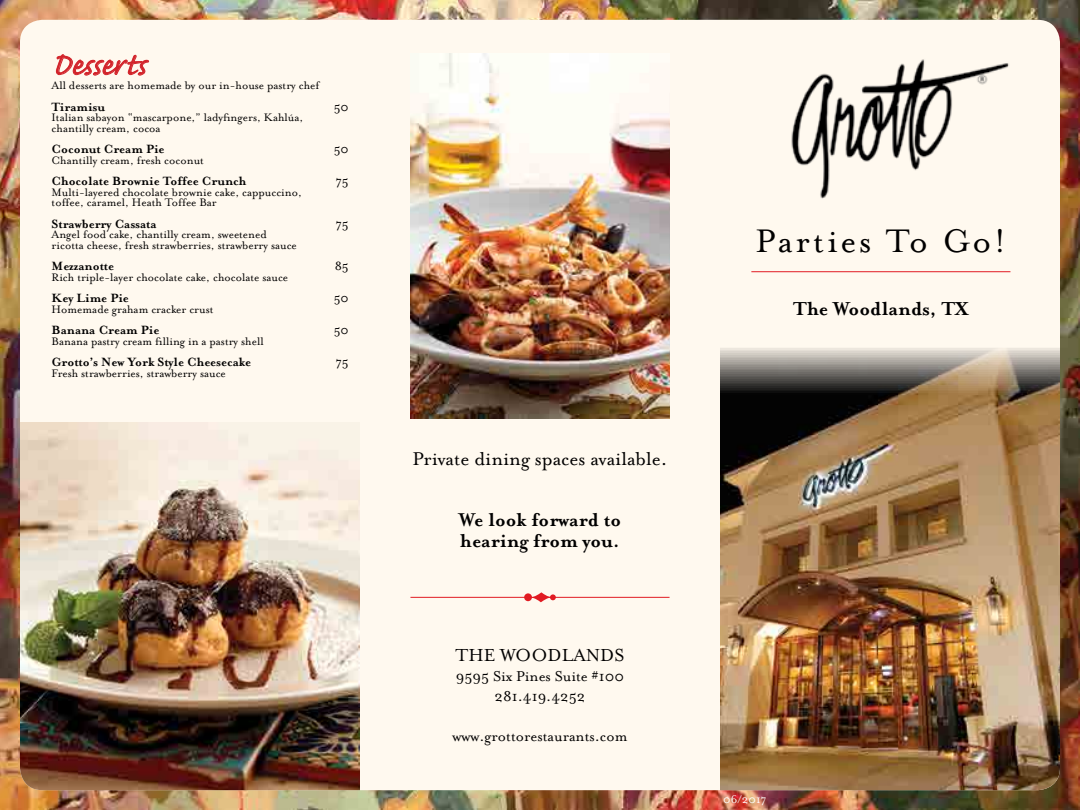
<style>
.page{position:relative;width:1080px;height:810px;background:#fff}
.page>*{position:absolute;margin:0;border:0;box-sizing:border-box;transform-origin:0 0}
.t1{font:40px "Caflisch Script";letter-spacing:-.01em;color:#d2232a}
.t2{font:37.5px "Mrs Eaves Roman";letter-spacing:.075em;color:#000}
.t3{font:700 21.5px "Mrs Eaves";color:#000}
.t4{font:700 21.25px/21.4px "Mrs Eaves";color:#000}
.t5{font:21.25px "Mrs Eaves Roman";color:#000}
.t6{font:20px "Mrs Eaves Roman";color:#000}
.t7{font:16.38px/20px "Mrs Eaves Roman";color:#000;text-align:center}
.t8{font:700 13.75px "Mrs Eaves";color:#000}
.t9{font:13.75px "Mrs Eaves Roman";color:#000}
.t10{font:12.75px "Mrs Eaves Roman";color:#fff}
.t11{font:12.5px/10.6px "Mrs Eaves Roman";color:#000}
</style>
<div class="page">
<img style="left:0;top:0;width:1080px;height:810px">
<div style="left:20px;top:20px;width:1040px;height:770px;background:#fff9ef;border-radius:22px"></div>
<img style="left:720px;top:348px;width:340px;height:442px">
<hr style="left:751px;top:271px;width:259px;height:1px;background:#e11b22">
<div style="left:524px;top:593px;width:8px;height:8px;background:#e11b22;border-radius:50%"></div>
<svg style="left:532px;top:592px;width:24px;height:10px"></svg>
<hr style="left:410px;top:597px;width:260px;height:1px;background:#e11b22">
<img style="left:410px;top:54px;width:260px;height:364px">
<svg style="left:56px;top:54px;width:93px;height:22px"></svg>
<img style="left:20px;top:422px;width:340px;height:368px">
<img style="left:791px;top:59px;width:218px;height:140px">
<h1 class="t1" style="left:52px;top:44px;width:96px">Desserts</h1>
<p class="t11" style="left:52px;top:80px;width:269px">All desserts are homemade by our in-house pastry chef</p>
<p class="t8" style="left:52px;top:99px;width:55px">Tiramisu</p>
<p class="t9" style="left:334px;top:99px;width:16px">50</p>
<p class="t11" style="left:52px;top:112px;width:253px">Italian sabayon “mascarpone,” ladyfingers, Kahlúa, chantilly cream, cocoa</p>
<p class="t8" style="left:52px;top:141px;width:114px">Coconut Cream Pie</p>
<p class="t9" style="left:334px;top:142px;width:16px">50</p>
<p class="t11" style="left:52px;top:155px;width:154px">Chantilly cream, fresh coconut</p>
<p class="t8" style="left:52px;top:173px;width:196px">Chocolate Brownie Toffee Crunch</p>
<p class="t9" style="left:336px;top:174px;width:15px">75</p>
<p class="t11" style="left:52px;top:187px;width:252px">Multi-layered chocolate brownie cake, cappuccino, toffee, caramel, Heath Toffee Bar</p>
<p class="t8" style="left:52px;top:216px;width:106px">Strawberry Cassata</p>
<p class="t9" style="left:336px;top:216px;width:15px">75</p>
<p class="t11" style="left:52px;top:230px;width:247px">Angel food cake, chantilly cream, sweetened ricotta cheese, fresh strawberries, strawberry sauce</p>
<p class="t8" style="left:52px;top:258px;width:64px">Mezzanotte</p>
<p class="t9" style="left:335px;top:259px;width:16px">85</p>
<p class="t11" style="left:52px;top:272px;width:238px">Rich triple-layer chocolate cake, chocolate sauce</p>
<p class="t8" style="left:52px;top:290px;width:79px">Key Lime Pie</p>
<p class="t9" style="left:334px;top:291px;width:16px">50</p>
<p class="t11" style="left:52px;top:304px;width:163px">Homemade graham cracker crust</p>
<p class="t8" style="left:52px;top:322px;width:109px">Banana Cream Pie</p>
<p class="t9" style="left:334px;top:323px;width:16px">50</p>
<p class="t11" style="left:52px;top:336px;width:214px">Banana pastry cream filling in a pastry shell</p>
<p class="t8" style="left:52px;top:354px;width:201px">Grotto’s New York Style Cheesecake</p>
<p class="t9" style="left:336px;top:355px;width:15px">75</p>
<p class="t11" style="left:52px;top:368px;width:176px">Fresh strawberries, strawberry sauce</p>
<h3 class="t5" style="left:413px;top:447px;width:256px">Private dining spaces available.</h3>
<h3 class="t4" style="left:459px;top:509px;width:164px">We look forward to hearing from you.</h3>
<h3 class="t6" style="left:456px;top:644px;width:170px">THE WOODLANDS</h3>
<h3 class="t7" style="left:456px;top:666px;width:170px">9595 Six Pines Suite #100<br>281.419.4252</h3>
<h3 class="t7" style="left:453px;top:726px;width:176px">www.grottorestaurants.com</h3>
<h2 class="t2" style="left:756px;top:220px;width:252px">Parties To Go!</h2>
<h3 class="t3" style="left:793px;top:296px;width:177px">The Woodlands, TX</h3>
<p class="t10" style="left:723px;top:792px;width:45px">06/2017</p>
</div>
